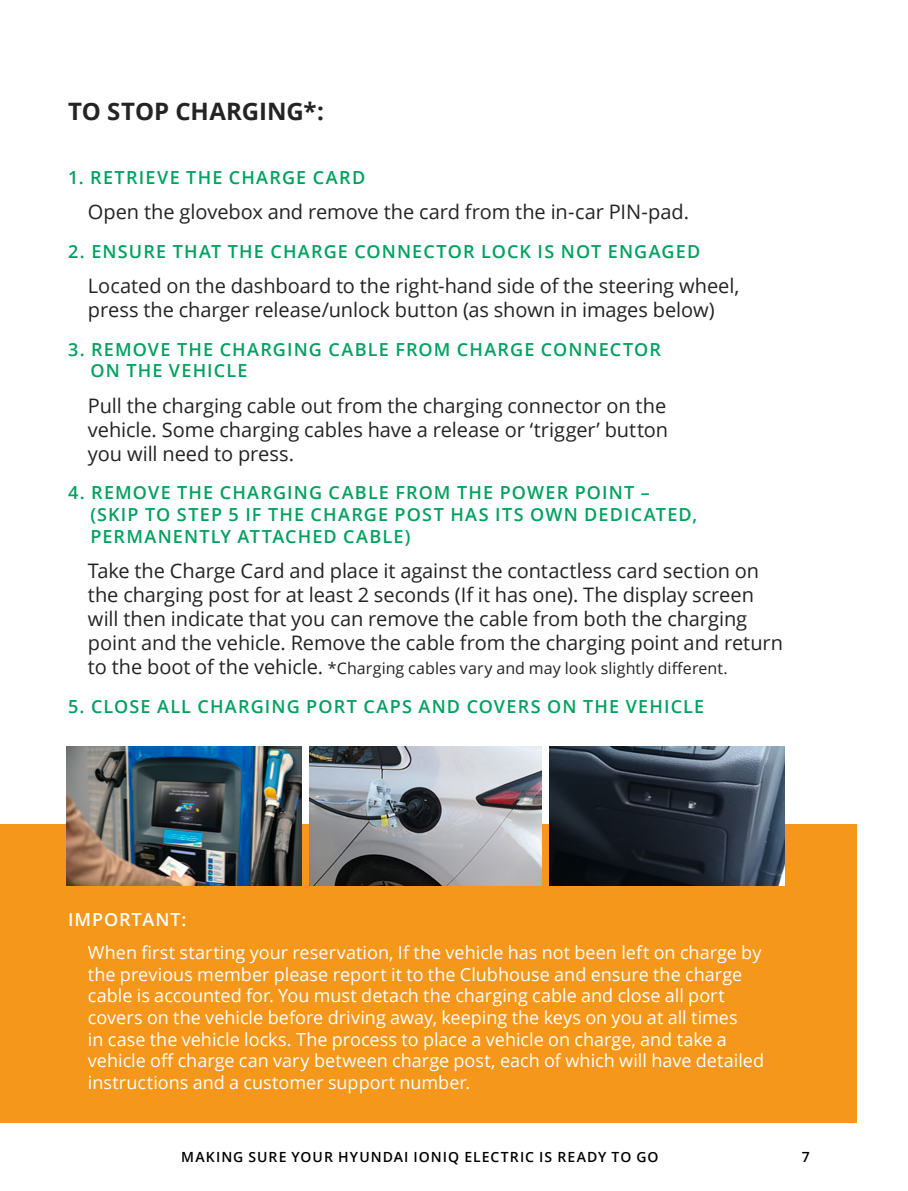
<style>
.page{position:relative;width:908px;height:1191px;background:#fff}
.page>*{position:absolute;margin:0;border:0;box-sizing:border-box;transform-origin:0 0}
.t1{font:700 24px "Open Sans";letter-spacing:-.005em;color:#242424}
.t2{font:20px/24px "Open Sans";letter-spacing:-.005em;color:#242424}
.t3{font:18px/21.6px "Open Sans";color:#fff}
.t4{font:600 18px/21.6px "Open Sans";letter-spacing:.06em;color:#00a160}
.t5{font:600 18px "Open Sans";letter-spacing:.05em;color:#fff}
.t6{font:16px "Open Sans";letter-spacing:.005em;color:#242424}
.t7{font:600 14px "Open Sans";letter-spacing:.075em;color:#000}
.s1{font-size:20px}
</style>
<div class="page">
<div style="left:0;top:824px;width:856px;height:299px;background:#f4971a"></div>
<img style="left:67px;top:746px;width:234px;height:140px">
<img style="left:549px;top:746px;width:235px;height:140px">
<img style="left:309px;top:746px;width:232px;height:140px">
<p class="t1" style="left:68px;top:95px;width:257px">TO STOP CHARGING*:</p>
<p class="t4" style="left:68px;top:166px;width:298px">1. RETRIEVE THE CHARGE CARD</p>
<p class="t2" style="left:88px;top:199px;width:602px">Open the glovebox and remove the card from the in-car PIN-pad.</p>
<p class="t4" style="left:68px;top:240px;width:633px">2. ENSURE THAT THE CHARGE CONNECTOR LOCK IS NOT ENGAGED</p>
<p class="t2" style="left:88px;top:273px;width:652px">Located on the dashboard to the right-hand side of the steering wheel, press the charger release/unlock button (as shown in images below)</p>
<p class="t4" style="left:90px;top:338px;width:572px;text-indent:-22px">3. REMOVE THE CHARGING CABLE FROM CHARGE CONNECTOR<br>ON THE VEHICLE</p>
<p class="t2" style="left:88px;top:393px;width:581px;text-align:justify">Pull the charging cable out from the charging connector on the vehicle. Some charging cables have a release or ‘trigger’ button you will need to press.</p>
<p class="t4" style="left:90px;top:482px;width:608px;text-indent:-22px">4. REMOVE THE CHARGING CABLE FROM THE POWER POINT – (SKIP TO STEP 5 IF THE CHARGE POST HAS ITS OWN DEDICATED,<br>PERMANENTLY ATTACHED CABLE)</p>
<p class="t2" style="left:88px;top:558px;width:696px">Take the Charge Card and place it against the contactless card section on the charging post for at least 2 seconds (If it has one). The display screen will then indicate that you can remove the cable from both the charging point and the vehicle. Remove the cable from the charging point and return</p>
<p class="t6" style="left:88px;top:657px;width:641px"><span class="s1">to the boot of the vehicle.</span> *Charging cables vary and may look slightly different.</p>
<p class="t4" style="left:68px;top:695px;width:637px">5. CLOSE ALL CHARGING PORT CAPS AND COVERS ON THE VEHICLE</p>
<p class="t5" style="left:68px;top:907px;width:120px">IMPORTANT:</p>
<p class="t3" style="left:88px;top:941px;width:677px">When first starting your reservation, If the vehicle has not been left on charge by the previous member please report it to the Clubhouse and ensure the charge cable is accounted for. You must detach the charging cable and close all port covers on the vehicle before driving away, keeping the keys on you at all times<br>in case the vehicle locks. The process to place a vehicle on charge, and take a vehicle off charge can vary between charge post, each of which will have detailed instructions and a customer support number.</p>
<p class="t7" style="left:181px;top:1147px;width:25px">MAKING</p>
<p class="t7" style="left:248px;top:1147px;width:11px">SURE</p>
<p class="t7" style="left:291px;top:1147px;width:12px">YOUR</p>
<p class="t7" style="left:338px;top:1147px;width:23px">HYUNDAI</p>
<p class="t7" style="left:413px;top:1147px;width:69px">IONIQ ELECTRIC</p>
<p class="t7" style="left:539px;top:1147px;width:29px">IS READY</p>
<p class="t7" style="left:611px;top:1147px;width:37px">TO GO</p>
<p class="t7" style="left:801px;top:1147px;width:9px">7</p>
</div>
